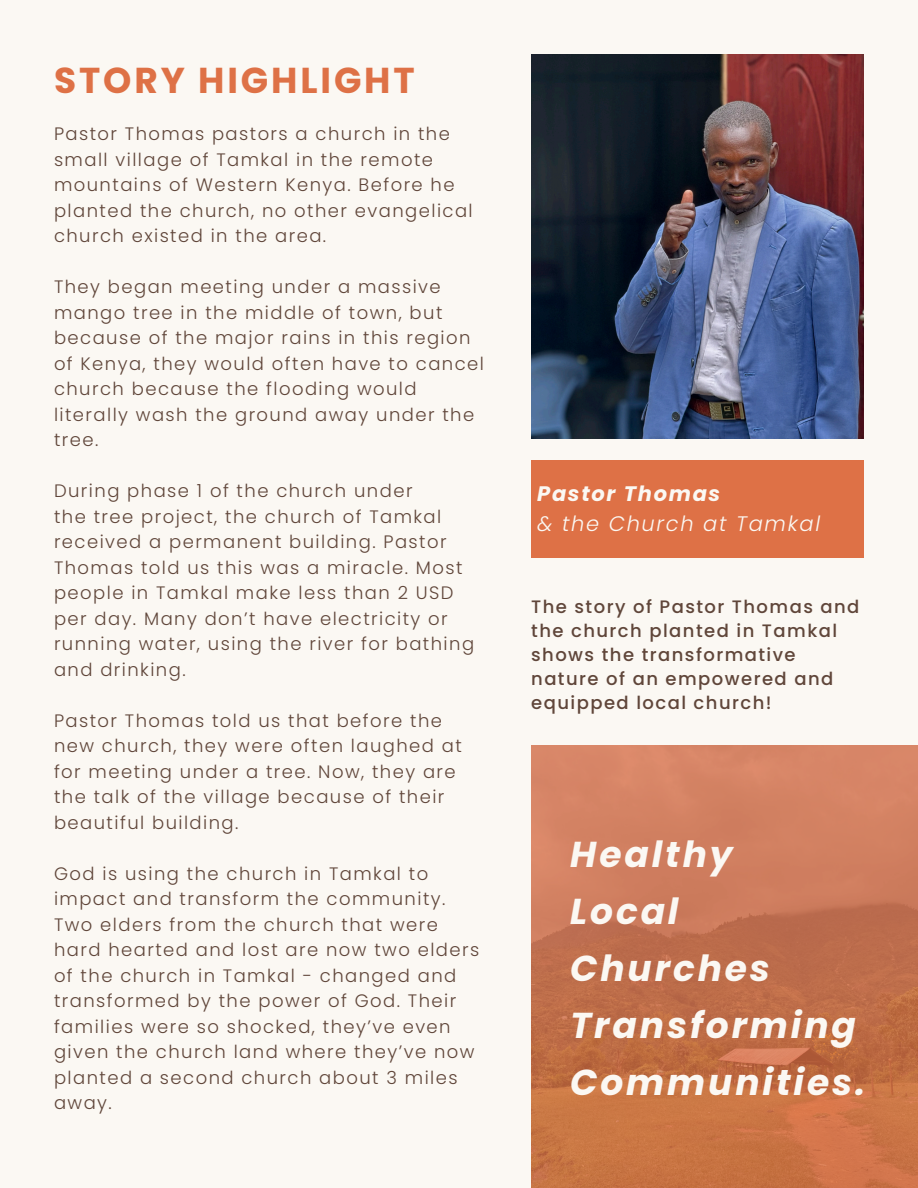
<style>
.page{position:relative;width:918px;height:1188px;background:#fbf8f3}
.page>*{position:absolute;margin:0;border:0;box-sizing:border-box;transform-origin:0 0}
.TITLE_8_no_line{font:italic 700 36px/57px "Poppins";letter-spacing:.08em;color:#fbf8f3}
.TITLE_8_no_line-2{font:700 36px "Poppins";letter-spacing:.08em;color:#de7146}
.TITLE_8_no_line-3{font:italic 300 21px "Poppins";letter-spacing:.08em;color:#fbf8f3}
.TITLE_8_no_line-4{font:italic 700 21px "Poppins";letter-spacing:.08em;color:#fbf8f3}
.TITLE_8_no_line-5{font:300 18px/25.5px "Poppins";letter-spacing:.08em;color:#60463a}
.TITLE_8_no_line-6{font:500 18px/24px "Poppins";letter-spacing:.08em;color:#60463a}
</style>
<div class="page">
<img style="left:531px;top:54px;width:333px;height:385px">
<div style="left:531px;top:460px;width:333px;height:97px;background:#de7146"></div>
<img style="left:531px;top:745px;width:387px;height:443px">
<p class="TITLE_8_no_line-2" style="left:54px;top:59px;width:362px">STORY HIGHLIGHT</p>
<p class="TITLE_8_no_line-5" style="left:54px;top:121px;width:420px">Pastor Thomas pastors a church in the small village of Tamkal in the remote mountains of Western Kenya. Before he planted the church, no other evangelical church existed in the area.</p>
<p class="TITLE_8_no_line-5" style="left:54px;top:274px;width:432px">They began meeting under a massive mango tree in the middle of town, but because of the major rains in this region of Kenya, they would often have to cancel church because the flooding would literally wash the ground away under the tree.</p>
<p class="TITLE_8_no_line-5" style="left:54px;top:478px;width:422px">During phase 1 of the church under<br>the tree project, the church of Tamkal received a permanent building. Pastor Thomas told us this was a miracle. Most people in Tamkal make less than 2 USD per day. Many don’t have electricity or running water, using the river for bathing and drinking.</p>
<p class="TITLE_8_no_line-5" style="left:54px;top:708px;width:409px">Pastor Thomas told us that before the new church, they were often laughed at for meeting under a tree. Now, they are the talk of the village because of their beautiful building.</p>
<p class="TITLE_8_no_line-5" style="left:54px;top:861px;width:427px">God is using the church in Tamkal to impact and transform the community.<br>Two elders from the church that were hard hearted and lost are now two elders of the church in Tamkal - changed and transformed by the power of God. Their families were so shocked, they’ve even given the church land where they’ve now planted a second church about 3 miles away.</p>
<p class="TITLE_8_no_line-4" style="left:537px;top:482px;width:185px">Pastor Thomas</p>
<p class="TITLE_8_no_line-3" style="left:537px;top:512px;width:284px">&amp; the Church at Tamkal</p>
<p class="TITLE_8_no_line-6" style="left:531px;top:595px;width:330px">The story of Pastor Thomas and the church planted in Tamkal shows the transformative nature of an empowered and equipped local church!</p>
<p class="TITLE_8_no_line" style="left:570px;top:826px;width:164px">Healthy</p>
<p class="TITLE_8_no_line" style="left:570px;top:883px;width:287px">Local<br>Churches<br>Transforming</p>
<p class="TITLE_8_no_line" style="left:570px;top:1054px;width:297px">Communities.</p>
</div>
